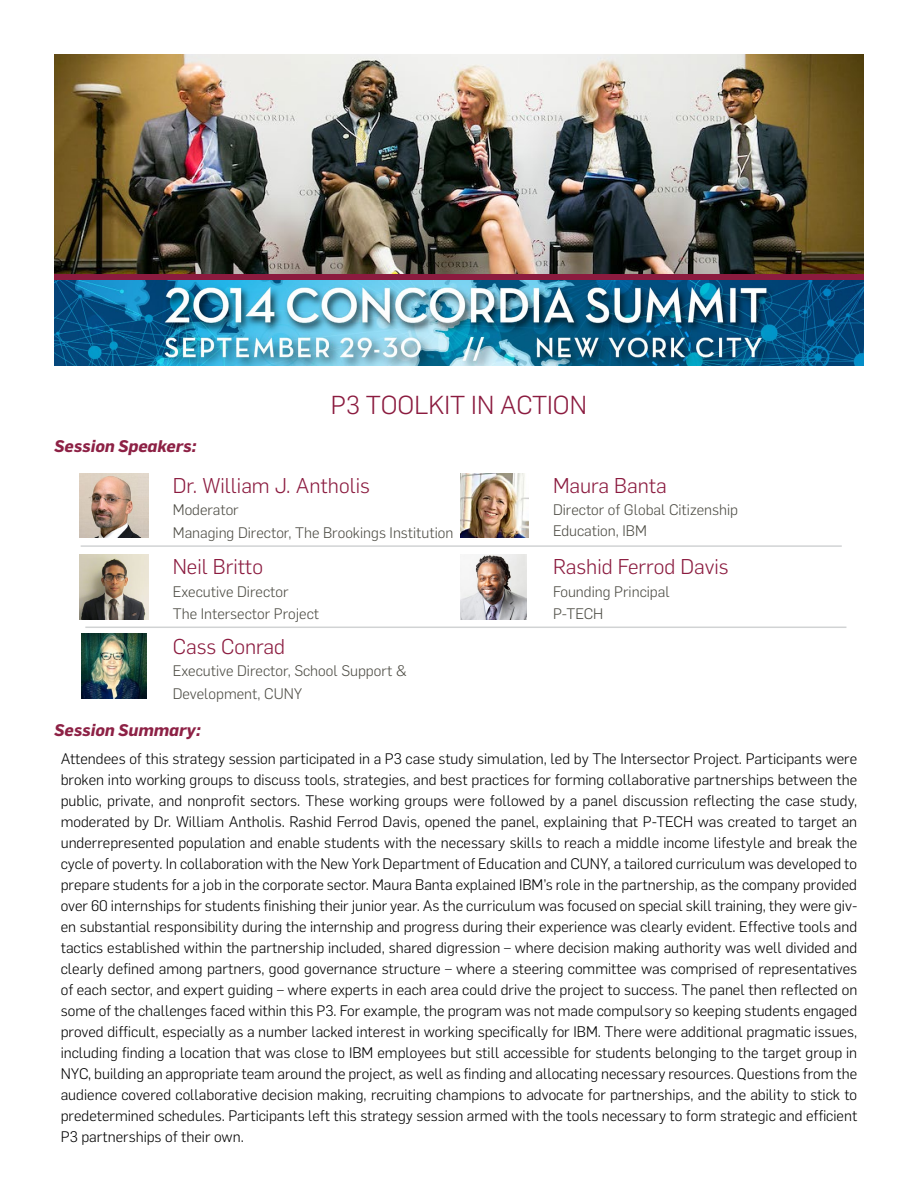
<style>
.page{position:relative;width:918px;height:1188px;background:#fff}
.page>*{position:absolute;margin:0;border:0;box-sizing:border-box;transform-origin:0 0}
.t1{font:300 25.5px "Flama";color:#8b1b3f}
.t2{font:300 21px "Flama";color:#8b1b3f}
.t3{font:italic 700 16.5px "Flama";color:#8d2145}
.t4{font:300 15px/21px "Flama";color:#000;text-align:justify}
.t5{font:300 15px/22.5px "Flama";color:#4d4c44}
</style>
<div class="page">
<img style="left:54px;top:54px;width:810px;height:220px">
<img style="left:81px;top:634px;width:65px;height:65px">
<img style="left:80px;top:554px;width:68px;height:65px">
<img style="left:460px;top:554px;width:66px;height:65px">
<img style="left:460px;top:473px;width:68px;height:65px">
<img style="left:80px;top:473px;width:68px;height:65px">
<hr style="left:81px;top:545px;width:761px;height:2px;background:#d1d3d4">
<hr style="left:85px;top:627px;width:761px;height:1px;background:#d1d3d4">
<img style="left:54px;top:280px;width:810px;height:85px">
<div style="left:54px;top:274px;width:810px;height:6px;background:#8b1b3f"></div>
<p class="t3" style="left:54px;top:434px;width:144px">Session Speakers:</p>
<h1 class="t1" style="left:331px;top:388px;width:258px">P3 TOOLKIT IN ACTION</h1>
<h2 class="t2" style="left:173px;top:471px;width:199px">Dr. William J. Antholis</h2>
<p class="t5" style="left:173px;top:498px;width:282px">Moderator<br>Managing Director, The Brookings Institution</p>
<h2 class="t2" style="left:173px;top:553px;width:92px">Neil Britto</h2>
<p class="t5" style="left:173px;top:579px;width:148px">Executive Director<br>The Intersector Project</p>
<h2 class="t2" style="left:173px;top:632px;width:114px">Cass Conrad</h2>
<p class="t5" style="left:173px;top:659px;width:236px">Executive Director, School Support &amp;<br>Development, CUNY</p>
<h2 class="t2" style="left:553px;top:471px;width:115px">Maura Banta</h2>
<p class="t5" style="left:553px;top:498px;width:187px;line-height:21.8px">Director of Global Citizenship<br>Education, IBM</p>
<h2 class="t2" style="left:553px;top:553px;width:177px">Rashid Ferrod Davis</h2>
<p class="t5" style="left:553px;top:579px;width:118px">Founding Principal<br>P-TECH</p>
<p class="t3" style="left:54px;top:718px;width:148px">Session Summary:</p>
<p class="t4" style="left:61px;top:747px;width:798px">Attendees of this strategy session participated in a P3 case study simulation, led by The Intersector Project. Participants were broken into working groups to discuss tools, strategies, and best practices for forming collaborative partnerships between the public, private, and nonprofit sectors. These working groups were followed by a panel discussion reflecting the case study, moderated by Dr. William Antholis. Rashid Ferrod Davis, opened the panel, explaining that P-TECH was created to target an underrepresented population and enable students with the necessary skills to reach a middle income lifestyle and break the cycle of poverty. In collaboration with the New York Department of Education and CUNY, a tailored curriculum was developed to prepare students for a job in the corporate sector. Maura Banta explained IBM’s role in the partnership, as the company provided over 60 internships for students finishing their junior year. As the curriculum was focused on special skill training, they were giv&shy;en substantial responsibility during the internship and progress during their experience was clearly evident. Effective tools and tactics established within the partnership included, shared digression – where decision making authority was well divided and clearly defined among partners, good governance structure – where a steering committee was comprised of representatives of each sector, and expert guiding – where experts in each area could drive the project to success. The panel then reflected on some of the challenges faced within this P3. For example, the program was not made compulsory so keeping students engaged proved difficult, especially as a number lacked interest in working specifically for IBM. There were additional pragmatic issues, including finding a location that was close to IBM employees but still accessible for students belonging to the target group in NYC, building an appropriate team around the project, as well as finding and allocating necessary resources. Questions from the audience covered collaborative decision making, recruiting champions to advocate for partnerships, and the ability to stick to predetermined schedules. Participants left this strategy session armed with the tools necessary to form strategic and efficient P3 partnerships of their own.</p>
</div>
